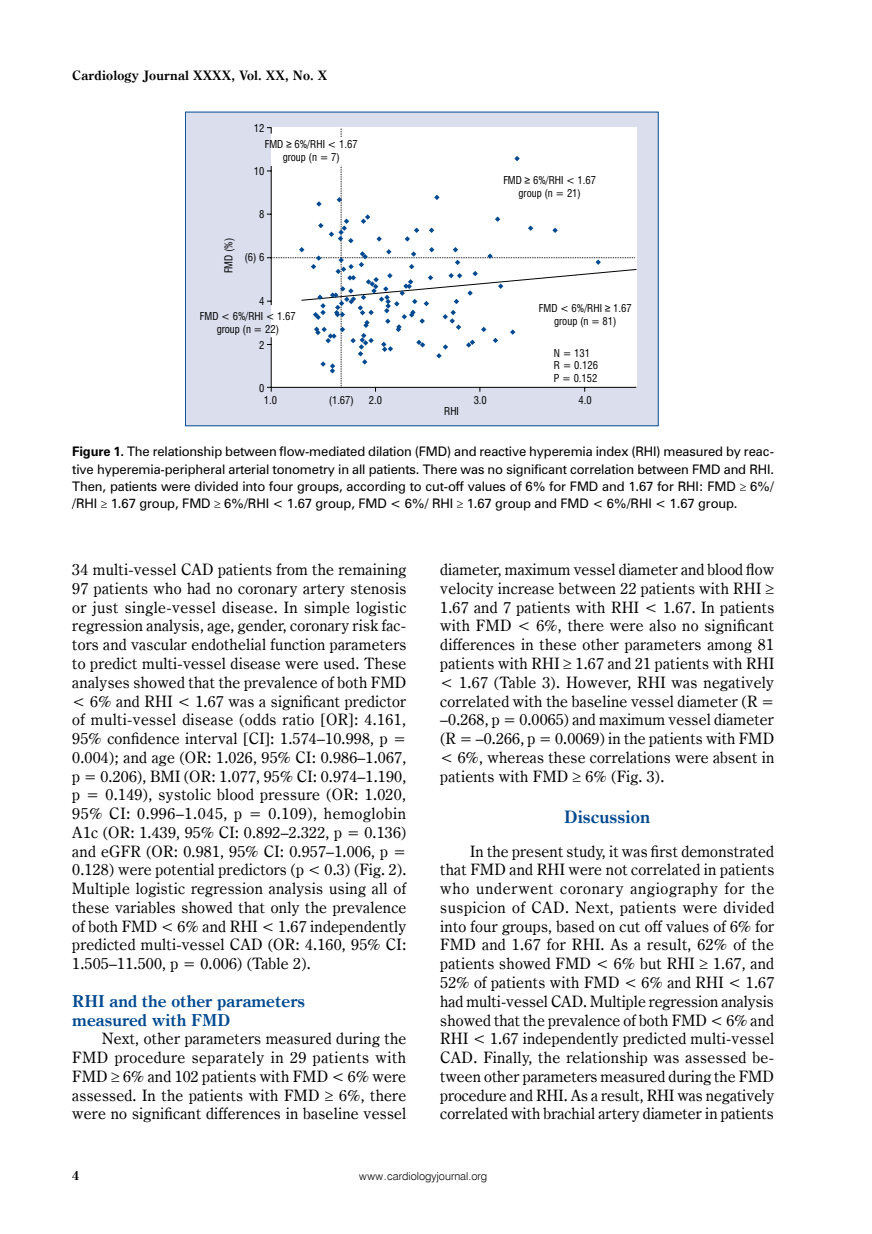
<style>
.page{position:relative;width:872px;height:1234px;background:#fff}
.page>*{position:absolute;margin:0;border:0;box-sizing:border-box;transform-origin:0 0}
._05_-_Śródtytuł_-_1{font:700 17.25px "Century Oldst EU";color:#004990}
._06_-_Śródtytuł_-_2{font:700 16.5px/18.8px "Century Oldst EU";color:#004990}
._08_-_Tekst{font:15.75px/18.8px "Century Oldst EU";letter-spacing:.015em;color:#000;text-align:justify}
.t1{font:700 13.05px "Century Oldst EU";letter-spacing:.015em;color:#000}
.t2{font:700 12.75px "Century Oldst EU";color:#000}
._15_-_Rycina_-_podpi{font:12px/17.2px "Zurich PL";letter-spacing:-.01em;color:#000;text-align:justify}
.t3{font:10.95px "Swis 721 Lt EU";color:#000}
.t4{font:10.65px/12.8px "Swis 721 Cn EU";color:#000;text-align:center}
.s1{font-family:"Arial"}
.s2{font-weight:700}
</style>
<div class="page">
<div style="left:185px;top:112px;width:473px;height:313px;background:#dbdeed"></div>
<svg style="left:266px;top:127px;width:371px;height:265px"></svg>
<div style="left:271px;top:156px;width:366px;height:231px;background:#fff"></div>
<p class="t1" style="left:72px;top:67px;width:256px">Cardiology Journal XXXX, Vol. XX, No. X</p>
<p class="t4" style="left:254px;top:121px;width:12px">12</p>
<p class="t4" style="left:265px;top:137px;width:94px">FMD <span class="s1">≥</span> 6%/RHI &lt; 1.67 group (n = 7)</p>
<p class="t4" style="left:254px;top:164px;width:12px">10</p>
<p class="t4" style="left:222px;top:273px;width:37px;rotate:-90deg">FMD (%)</p>
<p class="t4" style="left:259px;top:208px;width:7px">8</p>
<p class="t4" style="left:244px;top:250px;width:21px">(6) 6</p>
<p class="t4" style="left:259px;top:295px;width:7px">4</p>
<p class="t4" style="left:200px;top:310px;width:97px">FMD &lt; 6%/RHI &lt; 1.67 group (n = 22)</p>
<p class="t4" style="left:503px;top:174px;width:94px">FMD <span class="s1">≥</span> 6%/RHI &lt; 1.67 group (n = 21)</p>
<p class="t4" style="left:539px;top:302px;width:94px">FMD &lt; 6%/RHI <span class="s1">≥</span> 1.67 group (n = 81)</p>
<p class="t4" style="left:259px;top:338px;width:7px">2</p>
<p class="t4" style="left:264px;top:381px;width:15px;line-height:12.1px;text-align:left;text-indent:-5px">0<br>1.0</p>
<p class="t4" style="left:554px;top:346px;width:46px;text-align:left">N = 131<br>R = 0.126<br>P = 0.152</p>
<p class="t4" style="left:329px;top:393px;width:27px">(1.67)</p>
<p class="t4" style="left:369px;top:393px;width:15px">2.0</p>
<p class="t4" style="left:473px;top:393px;width:15px">3.0</p>
<p class="t4" style="left:578px;top:393px;width:15px">4.0</p>
<p class="t4" style="left:444px;top:405px;width:16px">RHI</p>
<p class="_15_-_Rycina_-_podpi" style="left:72px;top:443px;width:703px"><span class="s2">Figure 1.</span> The relationship between flow-mediated dilation (FMD) and reactive hyperemia index (RHI) measured by reac&shy;tive hyperemia-peripheral arterial tonometry in all patients. There was no significant correlation between FMD and RHI.<br>Then, patients were divided into four groups, according to cut-off values of 6% for FMD and 1.67 for RHI: FMD ≥ 6%/ /RHI ≥ 1.67 group, FMD ≥ 6%/RHI &lt; 1.67 group, FMD &lt; 6%/ RHI ≥ 1.67 group and FMD &lt; 6%/RHI &lt; 1.67 group.</p>
<p class="_08_-_Tekst" style="left:72px;top:560px;width:335px">34 multi-vessel CAD patients from the remaining 97 patients who had no coronary artery stenosis or just single-vessel disease. In simple logistic regression analysis, age, gender, coronary risk fac&shy;tors and vascular endothelial function parameters to predict multi-vessel disease were used. These analyses showed that the prevalence of both FMD &lt; 6% and RHI &lt; 1.67 was a significant predictor of multi-vessel disease (odds ratio [OR]: 4.161, 95% confidence interval [CI]: 1.574–10.998, p = 0.004); and age (OR: 1.026, 95% CI: 0.986–1.067, p = 0.206), BMI (OR: 1.077, 95% CI: 0.974–1.190, p = 0.149), systolic blood pressure (OR: 1.020, 95% CI: 0.996–1.045, p = 0.109), hemoglobin A1c (OR: 1.439, 95% CI: 0.892–2.322, p = 0.136) and eGFR (OR: 0.981, 95% CI: 0.957–1.006, p = 0.128) were potential predictors (p &lt; 0.3) (Fig. 2).<br>Multiple logistic regression analysis using all of these variables showed that only the prevalence of both FMD &lt; 6% and RHI &lt; 1.67 independently predicted multi-vessel CAD (OR: 4.160, 95% CI:<br>1.505–11.500, p = 0.006) (Table 2).</p>
<p class="_06_-_Śródtytuł_-_2" style="left:72px;top:991px;width:234px">RHI and the other parameters measured with FMD</p>
<p class="_08_-_Tekst" style="left:72px;top:1029px;width:335px;text-indent:30px">Next, other parameters measured during the FMD procedure separately in 29 patients with FMD ≥ 6% and 102 patients with FMD &lt; 6% were assessed. In the patients with FMD ≥ 6%, there were no significant differences in baseline vessel</p>
<p class="_08_-_Tekst" style="left:440px;top:560px;width:336px">diameter, maximum vessel diameter and blood flow velocity increase between 22 patients with RHI ≥ 1.67 and 7 patients with RHI &lt; 1.67. In patients with FMD &lt; 6%, there were also no significant differences in these other parameters among 81 patients with RHI ≥ 1.67 and 21 patients with RHI &lt; 1.67 (Table 3). However, RHI was negatively correlated with the baseline vessel diameter (R = –0.268, p = 0.0065) and maximum vessel diameter (R = –0.266, p = 0.0069) in the patients with FMD &lt; 6%, whereas these correlations were absent in patients with FMD ≥ 6% (Fig. 3).</p>
<p class="_05_-_Śródtytuł_-_1" style="left:564px;top:806px;width:87px">Discussion</p>
<p class="_08_-_Tekst" style="left:440px;top:841px;width:336px;text-indent:30px">In the present study, it was first demonstrated that FMD and RHI were not correlated in patients who underwent coronary angiography for the suspicion of CAD. Next, patients were divided into four groups, based on cut off values of 6% for FMD and 1.67 for RHI. As a result, 62% of the patients showed FMD &lt; 6% but RHI ≥ 1.67, and 52% of patients with FMD &lt; 6% and RHI &lt; 1.67 had multi-vessel CAD. Multiple regression analysis showed that the prevalence of both FMD &lt; 6% and RHI &lt; 1.67 independently predicted multi-vessel CAD. Finally, the relationship was assessed be&shy;tween other parameters measured during the FMD procedure and RHI. As a result, RHI was negatively correlated with brachial artery diameter in patients</p>
<p class="t2" style="left:72px;top:1167px;width:9px">4</p>
<p class="t3" style="left:359px;top:1169px;width:129px">www.cardiologyjournal.org</p>
</div>
